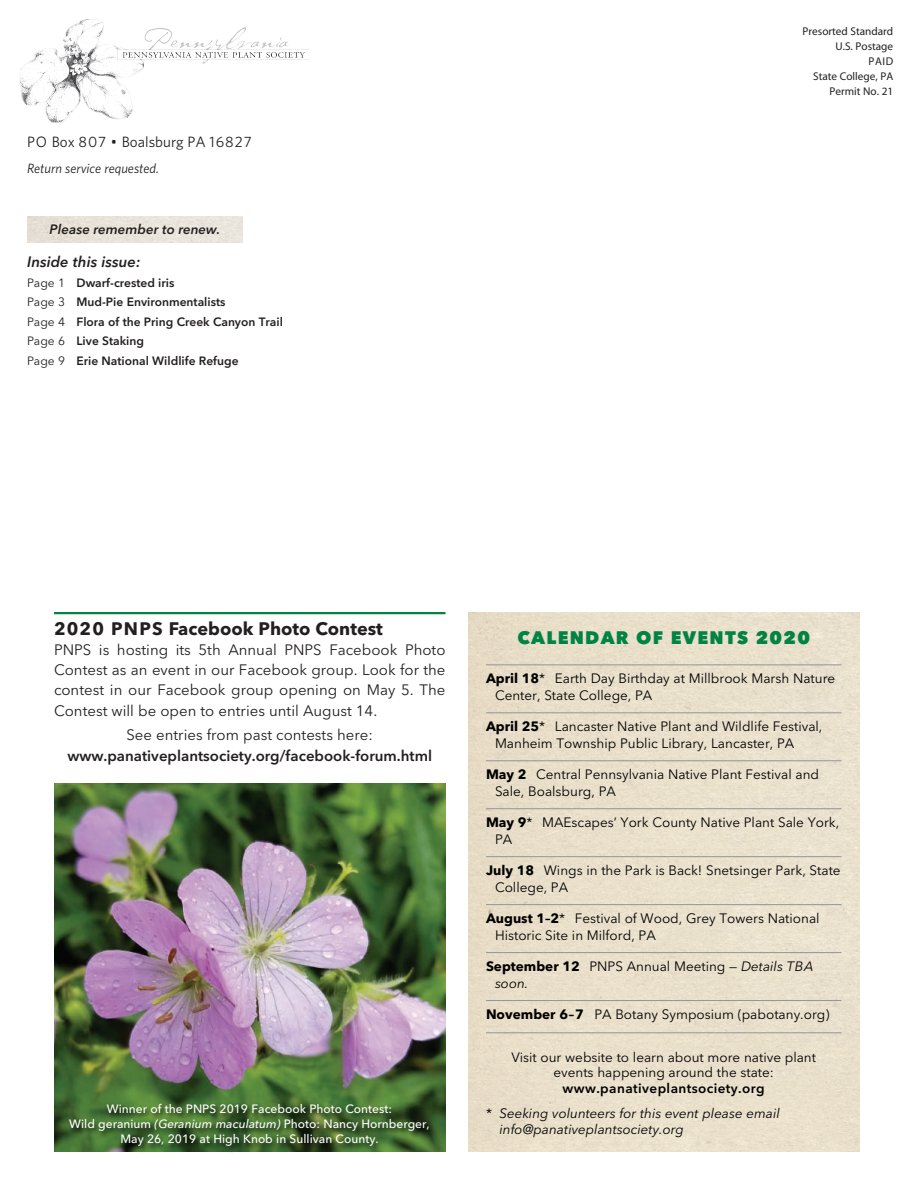
<style>
.page{position:relative;width:918px;height:1188px;background:#fff}
.page>*{position:absolute;margin:0;border:0;box-sizing:border-box;transform-origin:0 0}
.t1{font:700 18px "Avenir Next";color:#231f20}
.t2{font:800 18px "Avenir Next";letter-spacing:.07em;color:#008343}
.t3{font:15px/20.2px "Avenir Next";color:#231f20;text-align:justify}
.t4{font:600 15px "Avenir Next";color:#231f20}
.t5{font:15px "Whitney";color:#231f20}
.t6{font:italic 600 15px "Avenir Next";color:#231f20}
.t7{font:13.5px/17.2px "Avenir Next";color:#000}
.t8{font:italic 13.5px/24.8px "Avenir Next";color:#000}
.t9{font:italic 13.5px "Whitney";color:#231f20}
.t10{font:italic 600 13.5px "Avenir Next";color:#231f20}
.t11{font:600 12px/19.5px "Avenir Next";color:#231f20}
.t12{font:500 12px/15px "Avenir Next";color:#fff;text-align:center}
.t13{font:11.25px/15px "Myriad";color:#231f20;text-align:right}
.s1{font-weight:400}
.s2{font-style:italic}
.s3{font-weight:700}
.s4{font-weight:600;font-style:normal}
.s5{font-style:normal}
</style>
<div class="page">
<div style="left:27px;top:216px;width:216px;height:27px;background:#e9e3da"></div>
<img style="left:19px;top:19px;width:290px;height:103px">
<hr style="left:54px;top:612px;width:392px;height:2px;background:#008343">
<div style="left:468px;top:612px;width:392px;height:540px;background:#e9dfcb"></div>
<hr style="left:486px;top:664px;width:356px;height:1px;background:#939598">
<hr style="left:486px;top:712px;width:356px;height:1px;background:#939598">
<hr style="left:486px;top:760px;width:356px;height:1px;background:#939598">
<hr style="left:486px;top:808px;width:356px;height:1px;background:#939598">
<hr style="left:486px;top:856px;width:356px;height:1px;background:#939598">
<hr style="left:486px;top:904px;width:356px;height:1px;background:#939598">
<hr style="left:486px;top:952px;width:356px;height:1px;background:#939598">
<hr style="left:486px;top:1000px;width:356px;height:1px;background:#939598">
<hr style="left:486px;top:1032px;width:356px;height:1px;background:#939598">
<img style="left:54px;top:783px;width:392px;height:310px">
<img style="left:54px;top:1093px;width:392px;height:59px">
<p class="t5" style="left:27px;top:133px;width:226px">PO Box 807 • Boalsburg PA 16827</p>
<p class="t9" style="left:27px;top:160px;width:133px">Return service requested.</p>
<p class="t10" style="left:50px;top:218px;width:172px">Please remember to renew.</p>
<p class="t6" style="left:27px;top:249px;width:115px">Inside this issue:</p>
<p class="t11" style="left:27px;top:272px;width:257px"><span class="s1">Page 1</span> Dwarf-crested iris<br><span class="s1">Page 3</span> Mud-Pie Environmentalists<br><span class="s1">Page 4</span> Flora of the Pring Creek Canyon Trail<br><span class="s1">Page 6</span> Live Staking<br><span class="s1">Page 9</span> Erie National Wildlife Refuge</p>
<p class="t13" style="left:803px;top:25px;width:92px">Presorted Standard<br>U.S. Postage<br>PAID<br>State College, PA<br>Permit No. 21</p>
<h1 class="t1" style="left:54px;top:613px;width:330px">2020 PNPS Facebook Photo Contest</h1>
<p class="t3" style="left:54px;top:639px;width:393px">PNPS is hosting its 5th Annual PNPS Facebook Photo Contest as an event in our Facebook group. Look for the contest in our Facebook group opening on May 5. The Contest will be open to entries until August 14.</p>
<p class="t3" style="left:127px;top:724px;width:248px">See entries from past contests here:</p>
<p class="t4" style="left:67px;top:742px;width:366px">www.panativeplantsociety.org/facebook-forum.html</p>
<p class="t12" style="left:69px;top:1101px;width:362px">Winner of the PNPS 2019 Facebook Photo Contest:<br>Wild geranium <span class="s2">(Geranium maculatum)</span> Photo: Nancy Hornberger,<br>May 26, 2019 at High Knob in Sullivan County.</p>
<h1 class="t2" style="left:518px;top:626px;width:294px">CALENDAR OF EVENTS 2020</h1>
<p class="t7" style="left:495px;top:669px;width:342px;text-indent:-9px"><span class="s3">April 18</span>* Earth Day Birthday at Millbrook Marsh Nature<br>Center, State College, PA</p>
<p class="t7" style="left:495px;top:717px;width:329px;text-indent:-9px"><span class="s3">April 25</span>* Lancaster Native Plant and Wildlife Festival,<br>Manheim Township Public Library, Lancaster, PA</p>
<p class="t7" style="left:495px;top:765px;width:326px;text-indent:-9px"><span class="s3">May 2</span> Central Pennsylvania Native Plant Festival and<br>Sale, Boalsburg, PA</p>
<p class="t7" style="left:495px;top:813px;width:346px;text-indent:-9px"><span class="s3">May 9</span>* MAEscapes’ York County Native Plant Sale York,<br>PA</p>
<p class="t7" style="left:495px;top:861px;width:347px;text-indent:-9px"><span class="s3">July 18</span> Wings in the Park is Back! Snetsinger Park, State<br>College, PA</p>
<p class="t7" style="left:495px;top:909px;width:326px;text-indent:-9px"><span class="s3">August 1–2</span>* Festival of Wood, Grey Towers National<br>Historic Site in Milford, PA</p>
<p class="t7" style="left:495px;top:957px;width:320px;text-indent:-9px"><span class="s3">September 12</span> PNPS Annual Meeting — <span class="s2">Details TBA soon.</span></p>
<p class="t7" style="left:486px;top:1005px;width:345px"><span class="s3">November 6–7</span> PA Botany Symposium (pabotany.org)</p>
<p class="t7" style="left:511px;top:1048px;width:306px;line-height:15.8px;text-align:center">Visit our website to learn about more native plant events happening around the state:</p>
<p class="t8" style="left:486px;top:1075px;width:295px;text-indent:77px"><span class="s4">www.panativeplantsociety.org<br></span><span class="s5">*</span> Seeking volunteers for this event please email</p>
<p class="t8" style="left:500px;top:1116px;width:186px">info@panativeplantsociety.org</p>
</div>
